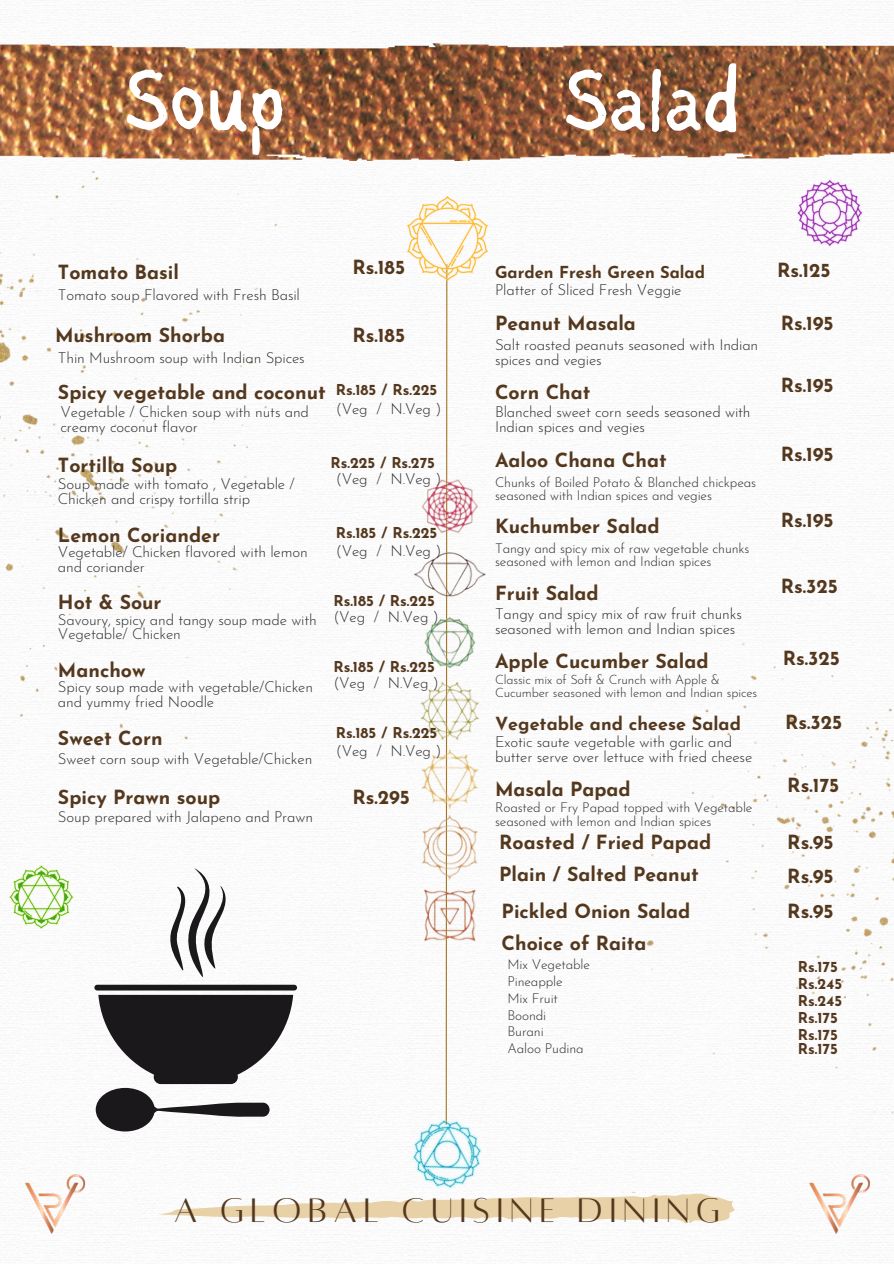
<style>
.page{position:relative;width:894px;height:1264px;background:#fff}
.page>*{position:absolute;margin:0;border:0;box-sizing:border-box;transform-origin:0 0}
.t1{font:87px "Sigher";color:#fff}
.t2{font:37.5px "Alta regular";letter-spacing:.175em;color:#54381e}
.t3{font:700 19.5px "Josefin Sans";color:#54381e}
.t4{font:700 18px "Josefin Sans";color:#54381e}
.t5{font:700 16.5px "Josefin Sans";color:#54381e}
.t6{font:300 15px/14.7px "Josefin Sans";letter-spacing:-.01em;color:#2b2b2b}
.t7{font:700 15px "Josefin Sans";color:#54381e}
.t8{font:300 13.5px/13.5px "Josefin Sans";letter-spacing:-.01em;color:#2b2b2b}
.t9{font:300 12.75px/12.8px "Josefin Sans";letter-spacing:-.01em;color:#2b2b2b}
</style>
<div class="page">
<img style="left:0;top:0;width:893px;height:1263px">
<img style="left:580px;top:514px;width:313px;height:715px">
<img style="left:0;top:160px;width:321px;height:598px">
<img style="left:13px;top:1162px;width:84px;height:83px">
<img style="left:797px;top:1162px;width:83px;height:83px">
<svg style="left:159px;top:1191px;width:575px;height:32px"></svg>
<img style="left:0;top:19px;width:893px;height:141px">
<svg style="left:445px;top:282px;width:3px;height:823px"></svg>
<img style="left:304px;top:456px;width:283px;height:529px">
<img style="left:776px;top:178px;width:105px;height:70px">
<img style="left:0;top:863px;width:83px;height:65px">
<img style="left:394px;top:193px;width:105px;height:89px">
<img style="left:397px;top:1105px;width:98px;height:99px">
<svg style="left:96px;top:994px;width:197px;height:137px"></svg>
<div style="left:94px;top:984px;width:203px;height:6px;background:#1a181a;border-radius:3px"></div>
<svg style="left:168px;top:868px;width:61px;height:109px"></svg>
<h4 class="t1" style="left:124px;top:65px;width:163px">Soup</h4>
<h5 class="t1" style="left:563px;top:65px;width:178px">Salad</h5>
<h5 class="t3" style="left:58px;top:265px;width:122px">Tomato Basil</h5>
<h3 class="t6" style="left:58px;top:289px;width:243px">Tomato soup Flavored with Fresh Basil</h3>
<h3 class="t3" style="left:55px;top:327px;width:171px">Mushroom Shorba</h3>
<h5 class="t6" style="left:58px;top:352px;width:248px">Thin Mushroom soup with Indian Spices</h5>
<h3 class="t3" style="left:352px;top:259px;width:54px">Rs.185</h3>
<p class="t3" style="left:352px;top:327px;width:54px">Rs.185</p>
<h3 class="t3" style="left:58px;top:384px;width:269px">Spicy vegetable and coconut</h3>
<h3 class="t6" style="left:60px;top:406px;width:250px">Vegetable / Chicken soup with nuts and creamy coconut flavor</h3>
<h5 class="t7" style="left:336px;top:383px;width:103px">Rs.185 / Rs.225</h5>
<h5 class="t6" style="left:336px;top:403px;width:107px">(Veg / N.Veg )</h5>
<h3 class="t7" style="left:330px;top:457px;width:106px">Rs.225 / Rs.275</h3>
<h3 class="t6" style="left:336px;top:472px;width:107px">(Veg / N.Veg )</h3>
<h5 class="t7" style="left:336px;top:526px;width:103px">Rs.185 / Rs.225</h5>
<h5 class="t6" style="left:336px;top:544px;width:107px">(Veg / N.Veg )</h5>
<h5 class="t7" style="left:333px;top:594px;width:103px">Rs.185 / Rs.225</h5>
<h3 class="t6" style="left:333px;top:611px;width:107px">(Veg / N.Veg )</h3>
<h3 class="t7" style="left:333px;top:661px;width:103px">Rs.185 / Rs.225</h3>
<p class="t6" style="left:333px;top:676px;width:107px">(Veg / N.Veg )</p>
<h5 class="t7" style="left:336px;top:727px;width:103px">Rs.185 / Rs.225</h5>
<h5 class="t6" style="left:336px;top:744px;width:107px">(Veg / N.Veg )</h5>
<h3 class="t3" style="left:352px;top:789px;width:59px">Rs.295</h3>
<h5 class="t3" style="left:58px;top:457px;width:121px">Tortilla Soup</h5>
<h3 class="t6" style="left:58px;top:478px;width:238px">Soup made with tomato , Vegetable /<br>Chicken and crispy tortilla strip</h3>
<h4 class="t3" style="left:58px;top:527px;width:163px">Lemon Coriander</h4>
<h3 class="t6" style="left:58px;top:546px;width:251px">Vegetable/ Chicken flavored with lemon and coriander</h3>
<h3 class="t3" style="left:58px;top:594px;width:105px">Hot &amp; Sour</h3>
<h5 class="t6" style="left:58px;top:613px;width:260px">Savoury, spicy and tangy soup made with<br>Vegetable/ Chicken</h5>
<h5 class="t3" style="left:58px;top:662px;width:89px">Manchow</h5>
<h5 class="t6" style="left:58px;top:681px;width:256px">Spicy soup made with vegetable/Chicken and yummy fried Noodle</h5>
<h3 class="t3" style="left:58px;top:730px;width:106px">Sweet Corn</h3>
<h3 class="t6" style="left:58px;top:753px;width:256px">Sweet corn soup with Vegetable/Chicken</h3>
<h3 class="t3" style="left:58px;top:789px;width:164px">Spicy Prawn soup</h3>
<p class="t6" style="left:58px;top:810px;width:256px">Soup prepared with Jalapeno and Prawn</p>
<h4 class="t5" style="left:495px;top:266px;width:211px">Garden Fresh Green Salad</h4>
<h4 class="t6" style="left:495px;top:284px;width:188px">Platter of Sliced Fresh Veggie</h4>
<h4 class="t3" style="left:495px;top:316px;width:142px">Peanut Masala</h4>
<h4 class="t6" style="left:495px;top:339px;width:265px">Salt roasted peanuts seasoned with Indian spices and vegies</h4>
<h4 class="t3" style="left:495px;top:384px;width:97px">Corn Chat</h4>
<h3 class="t6" style="left:495px;top:406px;width:257px">Blanched sweet corn seeds seasoned with<br>Indian spices and vegies</h3>
<h5 class="t3" style="left:495px;top:452px;width:173px">Aaloo Chana Chat</h5>
<p class="t8" style="left:495px;top:476px;width:262px">Chunks of Boiled Potato &amp; Blanched chickpeas seasoned with Indian spices and vegies</p>
<h5 class="t3" style="left:495px;top:518px;width:166px">Kuchumber Salad</h5>
<h3 class="t8" style="left:495px;top:542px;width:256px">Tangy and spicy mix of raw vegetable chunks seasoned with lemon and Indian spices</h3>
<p class="t3" style="left:495px;top:586px;width:105px">Fruit Salad</p>
<h3 class="t6" style="left:495px;top:608px;width:248px">Tangy and spicy mix of raw fruit chunks seasoned with lemon and Indian spices</h3>
<h3 class="t3" style="left:495px;top:653px;width:215px">Apple Cucumber Salad</h3>
<h3 class="t9" style="left:495px;top:674px;width:264px">Classic mix of Soft &amp; Crunch with Apple &amp;<br>Cucumber seasoned with lemon and Indian spices</h3>
<h3 class="t4" style="left:495px;top:716px;width:247px">Vegetable and cheese Salad</h3>
<h3 class="t6" style="left:495px;top:735px;width:259px">Exotic saute vegetable with garlic and butter serve over lettuce with fried cheese</h3>
<h3 class="t3" style="left:495px;top:781px;width:137px">Masala Papad</h3>
<h3 class="t8" style="left:495px;top:802px;width:259px">Roasted or Fry Papad topped with Vegetable seasoned with lemon and Indian spices</h3>
<h3 class="t3" style="left:776px;top:263px;width:55px">Rs.125</h3>
<h5 class="t3" style="left:780px;top:316px;width:54px">Rs.195</h5>
<h5 class="t3" style="left:780px;top:377px;width:54px">Rs.195</h5>
<h5 class="t3" style="left:780px;top:446px;width:54px">Rs.195</h5>
<h3 class="t3" style="left:780px;top:512px;width:54px">Rs.195</h3>
<h3 class="t3" style="left:780px;top:578px;width:59px">Rs.325</h3>
<p class="t3" style="left:782px;top:650px;width:59px">Rs.325</p>
<h5 class="t3" style="left:784px;top:714px;width:59px">Rs.325</h5>
<h3 class="t3" style="left:787px;top:777px;width:54px">Rs.175</h3>
<p class="t3" style="left:499px;top:833px;width:213px">Roasted / Fried Papad</p>
<p class="t3" style="left:787px;top:833px;width:48px">Rs.95</p>
<p class="t3" style="left:499px;top:866px;width:201px">Plain / Salted Peanut</p>
<p class="t3" style="left:501px;top:903px;width:190px">Pickled Onion Salad</p>
<p class="t3" style="left:787px;top:868px;width:48px">Rs.95</p>
<p class="t3" style="left:787px;top:903px;width:48px">Rs.95</p>
<h4 class="t3" style="left:501px;top:935px;width:146px">Choice of Raita</h4>
<h4 class="t8" style="left:507px;top:958px;width:84px">Mix Vegetable</h4>
<h4 class="t8" style="left:507px;top:975px;width:57px">Pineapple</h4>
<h4 class="t8" style="left:507px;top:992px;width:52px">Mix Fruit</h4>
<h4 class="t8" style="left:507px;top:1009px;width:40px">Boondi</h4>
<h4 class="t8" style="left:507px;top:1026px;width:38px">Burani</h4>
<h3 class="t8" style="left:507px;top:1043px;width:78px">Aaloo Pudina</h3>
<h3 class="t2" style="left:174px;top:1191px;width:547px">A GLOBAL CUISINE DINING</h3>
<p class="t7" style="left:797px;top:960px;width:42px">Rs.175</p>
<h3 class="t7" style="left:797px;top:977px;width:46px">Rs.245</h3>
<p class="t7" style="left:797px;top:1011px;width:42px">Rs.175</p>
<h3 class="t7" style="left:797px;top:1028px;width:42px">Rs.175</h3>
<h3 class="t7" style="left:797px;top:1042px;width:42px">Rs.175</h3>
<p class="t7" style="left:797px;top:994px;width:46px">Rs.245</p>
</div>
